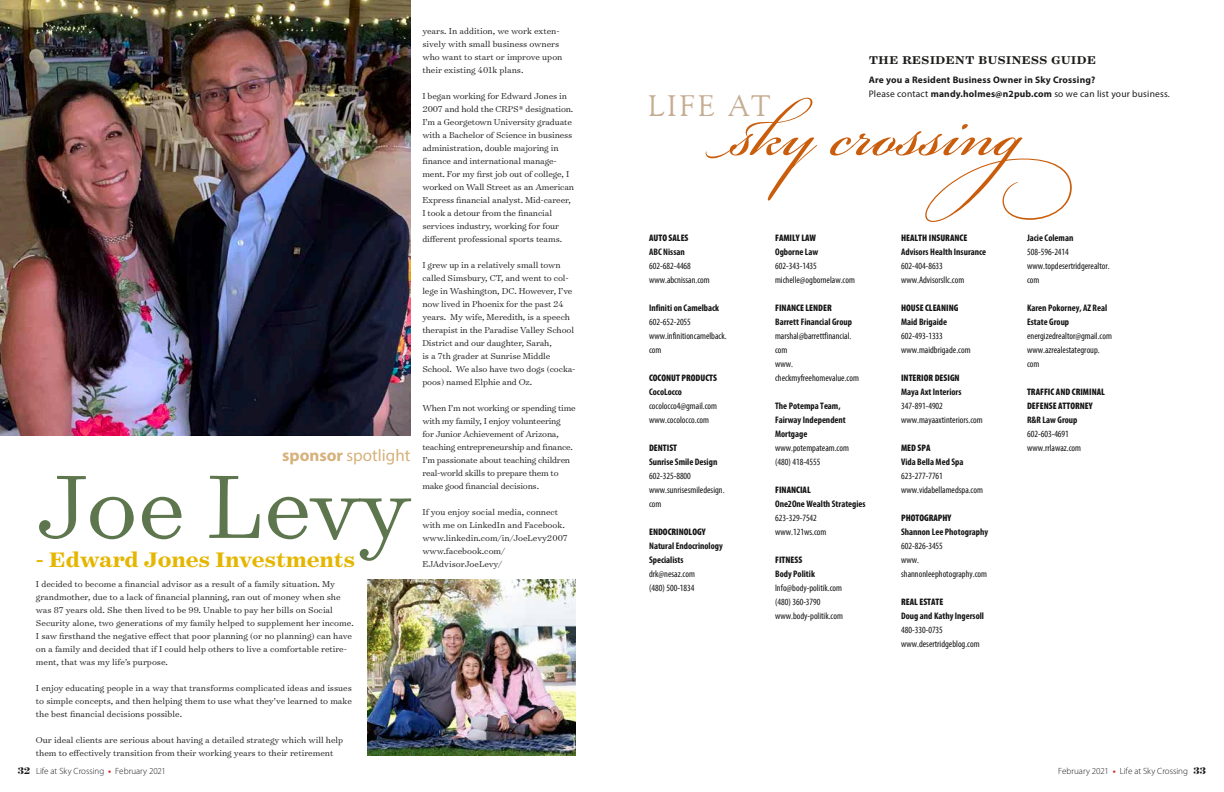
<style>
.page{position:relative;width:1224px;height:792px;background:#fff}
.page>*{position:absolute;margin:0;border:0;box-sizing:border-box;transform-origin:0 0}
.t1{font:300 102px "Surveyor Text";color:#5e764d}
.t2{font:100.2px "Bickham Script Pro";color:#c95d0c}
.t3{font:29.5px "Goudy Old Style BT";letter-spacing:.1em;color:#c5ad92}
.t4{font:700 23.8px "Surveyor Text";letter-spacing:-.005em;color:#e5b600}
.t5{font:500 17px "Surveyor Text";color:#1c1b1a}
.t6{font:17px "Myriad Pro";color:#d7b17c}
.t7{font:300 9.8px/13px "Surveyor Text";letter-spacing:-.01em;color:#1c1b1a}
.t8{font:condensed 9.5px/14px "Myriad Pro";color:#141414}
.t9{font:700 condensed 9.5px/14px "Myriad Pro";color:#141414}
.t10{font:900 condensed 9.5px/14px "Myriad Pro";color:#141414}
.t11{font:700 9.5px/14px "Myriad Pro";letter-spacing:.02em;color:#1c1b1a}
.t12{font:300 9px "Myriad Pro";color:#1c1b1a}
.s1{font-weight:700}
.s2{font-weight:400}
.s3{font-family:"Surveyor Display";font-weight:700;font-size:11px}
.s4{font-weight:700;color:#da2228}
</style>
<div class="page">
<img style="left:0;top:0;width:410px;height:436px">
<img style="left:367px;top:579px;width:209px;height:177px">
<p class="t7" style="left:422px;top:24px;width:142px">years. In addition, we work exten&shy;sively with small business owners who want to start or improve upon their existing 401k plans.</p>
<p class="t7" style="left:422px;top:89px;width:153px">I began working for Edward Jones in 2007 and hold the CRPS® designation.<br>I’m a Georgetown University graduate with a Bachelor of Science in business administration, double majoring in finance and international manage&shy;ment. For my first job out of college, I worked on Wall Street as an American Express financial analyst. Mid-career, I took a detour from the financial services industry, working for four different professional sports teams.</p>
<p class="t7" style="left:422px;top:258px;width:155px">I grew up in a relatively small town called Simsbury, CT, and went to col&shy;lege in Washington, DC. However, I’ve now lived in Phoenix for the past 24 years. My wife, Meredith, is a speech therapist in the Paradise Valley School District and our daughter, Sarah,<br>is a 7th grader at Sunrise Middle School. We also have two dogs (cocka&shy;poos) named Elphie and Oz.</p>
<p class="t7" style="left:422px;top:401px;width:155px">When I’m not working or spending time with my family, I enjoy volunteering<br>for Junior Achievement of Arizona, teaching entrepreneurship and finance.<br>I’m passionate about teaching children real-world skills to prepare them to make good financial decisions.</p>
<p class="t7" style="left:422px;top:505px;width:147px">If you enjoy social media, connect with me on LinkedIn and Facebook. www.linkedin.com/in/JoeLevy2007 www.facebook.com/</p>
<h3 class="t6" style="left:282px;top:444px;width:130px"><span class="s1">sponsor</span> spotlight</h3>
<h1 class="t1" style="left:36px;top:443px;width:376px">Joe Levy</h1>
<h3 class="t4" style="left:36px;top:544px;width:321px">- Edward Jones Investments</h3>
<p class="t7" style="left:422px;top:557px;width:82px">EJAdvisorJoeLevy/</p>
<p class="t7" style="left:36px;top:577px;width:319px">I decided to become a financial advisor as a result of a family situation. My grandmother, due to a lack of financial planning, ran out of money when she was 87 years old. She then lived to be 99. Unable to pay her bills on Social Security alone, two generations of my family helped to supplement her income.<br>I saw firsthand the negative effect that poor planning (or no planning) can have on a family and decided that if I could help others to live a comfortable retire&shy;ment, that was my life’s purpose.</p>
<p class="t7" style="left:36px;top:681px;width:317px;text-align:justify">I enjoy educating people in a way that transforms complicated ideas and issues to simple concepts, and then helping them to use what they’ve learned to make the best financial decisions possible.</p>
<p class="t7" style="left:36px;top:733px;width:308px">Our ideal clients are serious about having a detailed strategy which will help them to effectively transition from their working years to their retirement</p>
<h3 class="t5" style="left:869px;top:48px;width:229px">The Resident Business Guide</h3>
<p class="t11" style="left:869px;top:72px;width:303px">Are you a Resident Business Owner in Sky Crossing?<br><span class="s2">Please contact</span> mandy.holmes@n2pub.com <span class="s2">so we can list your business.</span></p>
<h3 class="t3" style="left:648px;top:87px;width:124px">LIFE AT</h3>
<h2 class="t2" style="left:704px;top:61px;width:441px">sky crossing</h2>
<p class="t10" style="left:649px;top:230px;width:41px">AUTO SALES</p>
<p class="t9" style="left:649px;top:244px;width:37px">ABC Nissan</p>
<p class="t8" style="left:649px;top:259px;width:62px">602-682-4468 www.abcnissan.com</p>
<p class="t9" style="left:649px;top:300px;width:72px">Infiniti on Camelback</p>
<p class="t8" style="left:649px;top:315px;width:79px">602-652-2055 www.infinitioncamelback. com</p>
<p class="t10" style="left:649px;top:370px;width:69px">COCONUT PRODUCTS</p>
<p class="t9" style="left:649px;top:385px;width:34px">CocoLocco</p>
<p class="t8" style="left:649px;top:399px;width:70px">cocolocco4@gmail.com www.cocolocco.com</p>
<p class="t10" style="left:649px;top:440px;width:30px">DENTIST</p>
<p class="t9" style="left:649px;top:455px;width:70px">Sunrise Smile Design</p>
<p class="t8" style="left:649px;top:469px;width:77px">602-325-8800 www.sunrisesmiledesign. com</p>
<p class="t10" style="left:649px;top:524px;width:58px">ENDOCRINOLOGY</p>
<p class="t9" style="left:649px;top:539px;width:75px">Natural Endocrinology<br>Specialists</p>
<p class="t8" style="left:649px;top:567px;width:47px">drk@nesaz.com (480) 500-1834</p>
<p class="t10" style="left:775px;top:230px;width:42px">FAMILY LAW</p>
<p class="t9" style="left:775px;top:245px;width:45px">Ogborne Law</p>
<p class="t8" style="left:775px;top:259px;width:81px">602-343-1435 michelle@ogbornelaw.com</p>
<p class="t10" style="left:775px;top:300px;width:58px">FINANCE LENDER</p>
<p class="t9" style="left:775px;top:315px;width:78px">Barrett Financial Group</p>
<p class="t8" style="left:775px;top:329px;width:85px">marshal@barrettfinancial. com<br>www. checkmyfreehomevalue.com</p>
<p class="t9" style="left:775px;top:399px;width:72px">The Potempa Team,<br>Fairway Independent<br>Mortgage</p>
<p class="t8" style="left:775px;top:441px;width:75px">www.potempateam.com (480) 418-4555</p>
<p class="t10" style="left:775px;top:482px;width:37px">FINANCIAL</p>
<p class="t9" style="left:775px;top:497px;width:92px">One2One Wealth Strategies</p>
<p class="t8" style="left:775px;top:511px;width:53px">623-329-7542 www.121ws.com</p>
<p class="t10" style="left:775px;top:552px;width:29px">FITNESS</p>
<p class="t9" style="left:775px;top:567px;width:41px">Body Politik</p>
<p class="t8" style="left:775px;top:581px;width:69px">Info@body-politik.com (480) 360-3790 www.body-politik.com</p>
<p class="t10" style="left:901px;top:231px;width:68px">HEALTH INSURANCE</p>
<p class="t9" style="left:901px;top:245px;width:87px">Advisors Health Insurance</p>
<p class="t8" style="left:901px;top:259px;width:65px">602-404-8633 www.Advisorsllc.com</p>
<p class="t10" style="left:901px;top:301px;width:59px">HOUSE CLEANING</p>
<p class="t9" style="left:901px;top:315px;width:48px">Maid Brigaide</p>
<p class="t8" style="left:901px;top:329px;width:71px">602-493-1333 www.maidbrigade.com</p>
<p class="t10" style="left:901px;top:371px;width:60px">INTERIOR DESIGN</p>
<p class="t9" style="left:901px;top:385px;width:62px">Maya Axt Interiors</p>
<p class="t8" style="left:901px;top:399px;width:83px">347-891-4902 www.mayaaxtinteriors.com</p>
<p class="t10" style="left:901px;top:441px;width:31px">MED SPA</p>
<p class="t9" style="left:901px;top:455px;width:64px">Vida Bella Med Spa</p>
<p class="t8" style="left:901px;top:469px;width:83px">623-277-7761 www.vidabellamedspa.com</p>
<p class="t10" style="left:901px;top:511px;width:52px">PHOTOGRAPHY</p>
<p class="t9" style="left:901px;top:525px;width:89px">Shannon Lee Photography</p>
<p class="t8" style="left:901px;top:539px;width:88px">602-826-3455<br>www. shannonleephotography.com</p>
<p class="t10" style="left:901px;top:595px;width:44px">REAL ESTATE</p>
<p class="t9" style="left:901px;top:609px;width:85px">Doug and Kathy Ingersoll</p>
<p class="t8" style="left:901px;top:623px;width:80px">480-330-0735 www.desertridgeblog.com</p>
<p class="t9" style="left:1027px;top:231px;width:48px">Jacie Coleman</p>
<p class="t8" style="left:1027px;top:245px;width:84px">508-596-2414 www.topdesertridgerealtor. com</p>
<p class="t9" style="left:1027px;top:301px;width:82px">Karen Pokorney, AZ Real<br>Estate Group</p>
<p class="t8" style="left:1027px;top:329px;width:86px">energizedrealtor@gmail.com www.azrealestategroup. com</p>
<p class="t10" style="left:1027px;top:385px;width:79px">TRAFFIC AND CRIMINAL<br>DEFENSE ATTORNEY</p>
<p class="t9" style="left:1027px;top:413px;width:52px">R&amp;R Law Group</p>
<p class="t8" style="left:1027px;top:427px;width:56px">602-603-4691 www.rrlawaz.com</p>
<p class="t12" style="left:18px;top:765px;width:150px"><span class="s3">32</span> Life at Sky Crossing <span class="s4">•</span> February 2021</p>
<p class="t12" style="left:1058px;top:765px;width:149px">February 2021 <span class="s4">•</span> Life at Sky Crossing <span class="s3">33</span></p>
</div>
